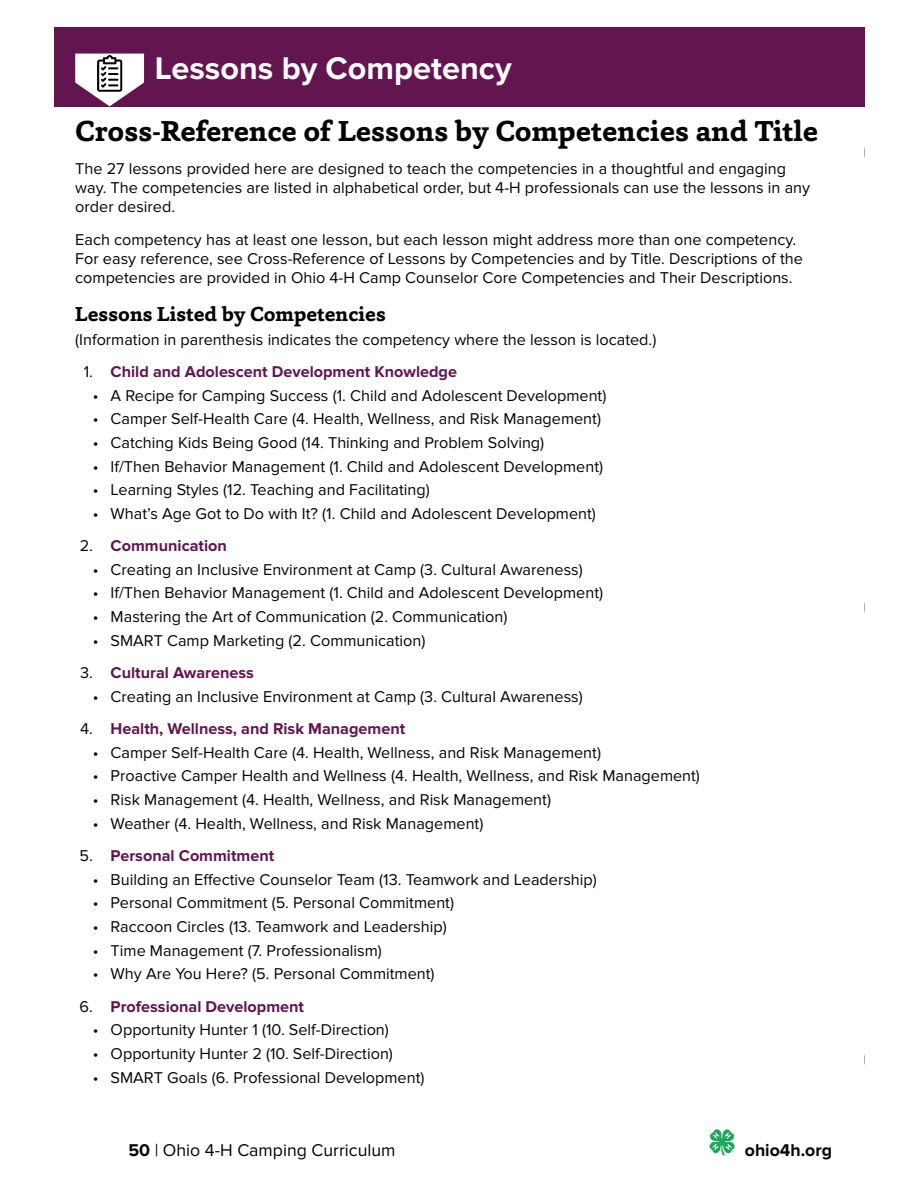
<style>
.page{position:relative;width:918px;height:1188px;background:#fff}
.page>*{position:absolute;margin:0;border:0;box-sizing:border-box;transform-origin:0 0}
.t1{font:700 32.4px "Proxima Nova";color:#fff}
.t2{font:700 29.55px "Capita";color:#040503}
.t3{font:700 20.7px "Capita";color:#040503}
.t4{font:17.7px "Proxima Nova";color:#040503}
.t5{font:700 17.7px "Proxima Nova";color:#040503}
.t6{font:16.2px/19.2px "Proxima Nova";color:#040503}
.t7{font:700 16.2px "Proxima Nova";color:#62154f}
.s1{font-weight:400;color:#040503}
.s2{font-weight:700}
</style>
<div class="page">
<svg style="left:709px;top:1129px;width:26px;height:27px"></svg>
<div style="left:54px;top:27px;width:810px;height:80px;background:#62154f"></div>
<svg style="left:75px;top:54px;width:69px;height:52px"></svg>
<h1 class="t1" style="left:155px;top:56px;width:358px">Lessons by Competency</h1>
<h2 class="t2" style="left:75px;top:114px;width:745px">Cross-Reference of Lessons by Competencies and Title</h2>
<p class="t6" style="left:75px;top:160px;width:736px">The 27 lessons provided here are designed to teach the competencies in a thoughtful and engaging way. The competencies are listed in alphabetical order, but 4-H professionals can use the lessons in any order desired.</p>
<p class="t6" style="left:75px;top:231px;width:729px">Each competency has at least one lesson, but each lesson might address more than one competency.<br>For easy reference, see Cross-Reference of Lessons by Competencies and by Title. Descriptions of the competencies are provided in Ohio 4-H Camp Counselor Core Competencies and Their Descriptions.</p>
<p class="t3" style="left:75px;top:302px;width:312px">Lessons Listed by Competencies</p>
<p class="t6" style="left:75px;top:331px;width:583px">(Information in parenthesis indicates the competency where the lesson is located.)</p>
<p class="t7" style="left:84px;top:366px;width:375px"><span class="s1">1.</span> Child and Adolescent Development Knowledge</p>
<p class="t6" style="left:93px;top:387px;width:515px">• A Recipe for Camping Success (1. Child and Adolescent Development)</p>
<p class="t6" style="left:93px;top:410px;width:510px">• Camper Self-Health Care (4. Health, Wellness, and Risk Management)</p>
<p class="t6" style="left:93px;top:434px;width:453px">• Catching Kids Being Good (14. Thinking and Problem Solving)</p>
<p class="t6" style="left:93px;top:458px;width:512px">• If/Then Behavior Management (1. Child and Adolescent Development)</p>
<p class="t6" style="left:93px;top:481px;width:338px">• Learning Styles (12. Teaching and Facilitating)</p>
<p class="t6" style="left:93px;top:505px;width:505px">• What’s Age Got to Do with It? (1. Child and Adolescent Development)</p>
<p class="t7" style="left:80px;top:540px;width:149px"><span class="s1">2.</span> Communication</p>
<p class="t6" style="left:93px;top:561px;width:491px">• Creating an Inclusive Environment at Camp (3. Cultural Awareness)</p>
<p class="t6" style="left:93px;top:584px;width:512px">• If/Then Behavior Management (1. Child and Adolescent Development)</p>
<p class="t6" style="left:93px;top:608px;width:416px">• Mastering the Art of Communication (2. Communication)</p>
<p class="t6" style="left:93px;top:632px;width:334px">• SMART Camp Marketing (2. Communication)</p>
<p class="t7" style="left:80px;top:667px;width:175px"><span class="s1">3.</span> Cultural Awareness</p>
<p class="t6" style="left:93px;top:688px;width:491px">• Creating an Inclusive Environment at Camp (3. Cultural Awareness)</p>
<p class="t7" style="left:80px;top:723px;width:327px"><span class="s1">4.</span> Health, Wellness, and Risk Management</p>
<p class="t6" style="left:93px;top:744px;width:510px">• Camper Self-Health Care (4. Health, Wellness, and Risk Management)</p>
<p class="t6" style="left:93px;top:767px;width:609px">• Proactive Camper Health and Wellness (4. Health, Wellness, and Risk Management)</p>
<p class="t6" style="left:93px;top:791px;width:460px">• Risk Management (4. Health, Wellness, and Risk Management)</p>
<p class="t6" style="left:93px;top:815px;width:392px">• Weather (4. Health, Wellness, and Risk Management)</p>
<p class="t7" style="left:80px;top:850px;width:196px"><span class="s1">5.</span> Personal Commitment</p>
<p class="t6" style="left:93px;top:871px;width:505px">• Building an Effective Counselor Team (13. Teamwork and Leadership)</p>
<p class="t6" style="left:93px;top:894px;width:363px">• Personal Commitment (5. Personal Commitment)</p>
<p class="t6" style="left:93px;top:918px;width:355px">• Raccoon Circles (13. Teamwork and Leadership)</p>
<p class="t6" style="left:93px;top:942px;width:290px">• Time Management (7. Professionalism)</p>
<p class="t6" style="left:93px;top:965px;width:343px">• Why Are You Here? (5. Personal Commitment)</p>
<p class="t7" style="left:80px;top:1000px;width:226px"><span class="s1">6.</span> Professional Development</p>
<p class="t6" style="left:93px;top:1021px;width:297px">• Opportunity Hunter 1 (10. Self-Direction)</p>
<p class="t6" style="left:93px;top:1045px;width:302px">• Opportunity Hunter 2 (10. Self-Direction)</p>
<p class="t6" style="left:93px;top:1069px;width:333px">• SMART Goals (6. Professional Development)</p>
<p class="t4" style="left:128px;top:1143px;width:269px"><span class="s2">50</span> | Ohio 4-H Camping Curriculum</p>
<p class="t5" style="left:745px;top:1143px;width:89px">ohio4h.org</p>
</div>
